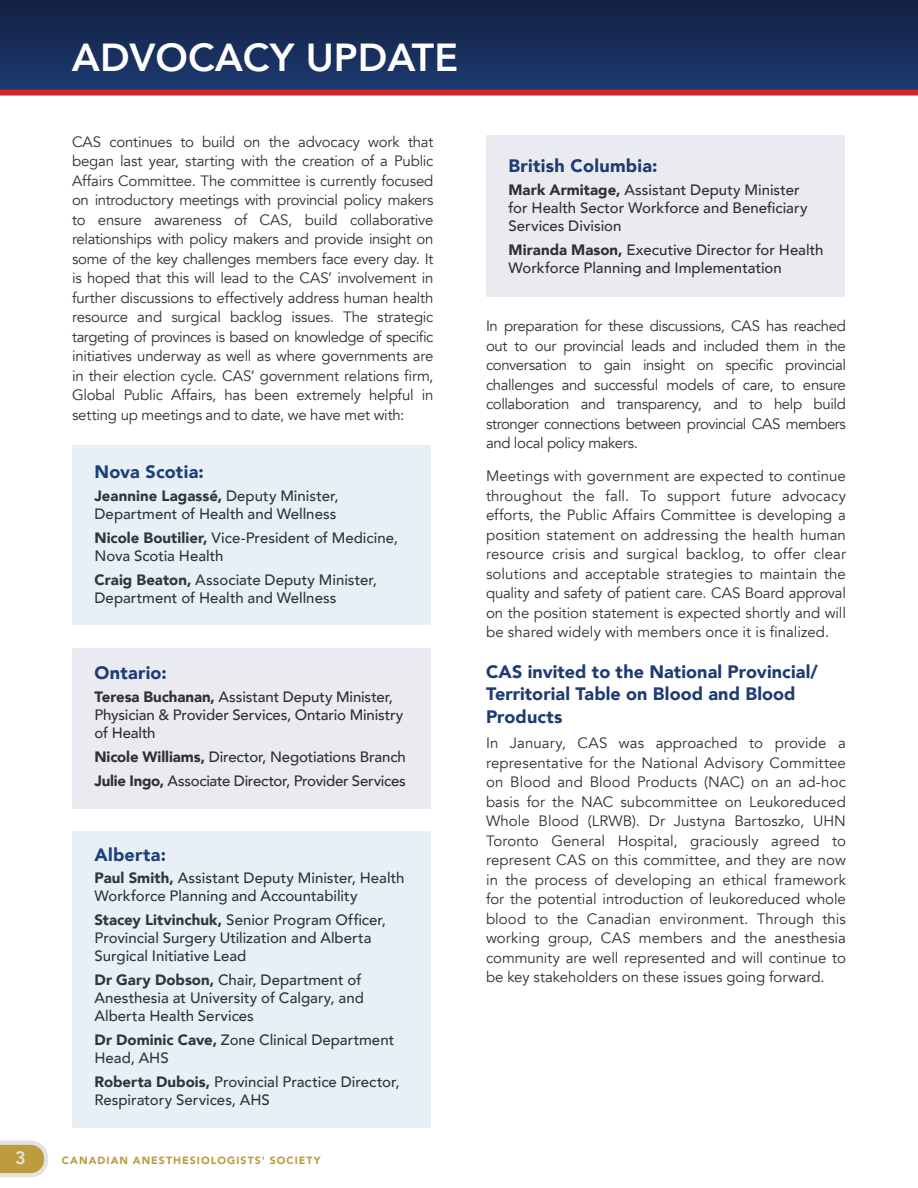
<style>
.page{position:relative;width:918px;height:1188px;background:#fff}
.page>*{position:absolute;margin:0;border:0;box-sizing:border-box;transform-origin:0 0}
.t1{font:800 39px "Avenir";color:#fff}
.t2{font:900 18px/22.5px "Avenir";letter-spacing:.005em;color:#1f3b73}
.t3{font:800 18px "Avenir";color:#e2e2e0}
.t4{font:15px/19.5px "Avenir";letter-spacing:-.01em;color:#312f30;text-align:justify}
.t5{font:500 15px/18px "Avenir";color:#312f30}
.t6{font:900 10.5px "Avenir";letter-spacing:.1em;color:#be9c3d}
.s1{font-weight:900}
</style>
<div class="page">
<svg style="left:0;top:1141px;width:48px;height:36px;background:#cbb473"></svg>
<div style="left:0;top:0;width:918px;height:91px;background:linear-gradient(to bottom,#112040,#1e3a72)"></div>
<div style="left:0;top:90px;width:918px;height:6px;background:#d1232a"></div>
<div style="left:73px;top:445px;width:358px;height:180px;background:#e8f0f6"></div>
<div style="left:73px;top:831px;width:358px;height:297px;background:#e8f0f6"></div>
<div style="left:73px;top:648px;width:358px;height:160px;background:#e9ebf1"></div>
<div style="left:486px;top:136px;width:358px;height:161px;background:#e9ebf1"></div>
<p class="t1" style="left:72px;top:27px;width:388px">ADVOCACY UPDATE</p>
<p class="t4" style="left:72px;top:132px;width:363px">CAS continues to build on the advocacy work that began last year, starting with the creation of a Public Affairs Committee. The committee is currently focused on introductory meetings with provincial policy makers to ensure awareness of CAS, build collaborative relationships with policy makers and provide insight on some of the key challenges members face every day. It is hoped that this will lead to the CAS’ involvement in further discussions to effectively address human health resource and surgical backlog issues. The strategic targeting of provinces is based on knowledge of specific initiatives underway as well as where governments are in their election cycle. CAS’ government relations firm, Global Public Affairs, has been extremely helpful in setting up meetings and to date, we have met with:</p>
<p class="t2" style="left:94px;top:460px;width:111px">Nova Scotia:</p>
<p class="t5" style="left:94px;top:486px;width:246px"><span class="s1">Jeannine Lagassé,</span> Deputy Minister,<br>Department of Health and Wellness</p>
<p class="t5" style="left:94px;top:528px;width:305px"><span class="s1">Nicole Boutilier,</span> Vice-President of Medicine,<br>Nova Scotia Health</p>
<p class="t5" style="left:94px;top:570px;width:284px"><span class="s1">Craig Beaton,</span> Associate Deputy Minister,<br>Department of Health and Wellness</p>
<p class="t2" style="left:94px;top:661px;width:74px">Ontario:</p>
<p class="t5" style="left:94px;top:687px;width:310px"><span class="s1">Teresa Buchanan,</span> Assistant Deputy Minister,<br>Physician &amp; Provider Services, Ontario Ministry of Health</p>
<p class="t5" style="left:94px;top:744px;width:313px;line-height:24px"><span class="s1">Nicole Williams,</span> Director, Negotiations Branch<br><span class="s1">Julie Ingo,</span> Associate Director, Provider Services</p>
<p class="t2" style="left:94px;top:843px;width:73px">Alberta:</p>
<p class="t5" style="left:94px;top:868px;width:311px"><span class="s1">Paul Smith,</span> Assistant Deputy Minister, Health<br>Workforce Planning and Accountability</p>
<p class="t5" style="left:94px;top:910px;width:293px"><span class="s1">Stacey Litvinchuk,</span> Senior Program Officer,<br>Provincial Surgery Utilization and Alberta<br>Surgical Initiative Lead</p>
<p class="t5" style="left:94px;top:970px;width:271px"><span class="s1">Dr Gary Dobson,</span> Chair, Department of<br>Anesthesia at University of Calgary, and<br>Alberta Health Services</p>
<p class="t5" style="left:94px;top:1030px;width:301px"><span class="s1">Dr Dominic Cave,</span> Zone Clinical Department<br>Head, AHS</p>
<p class="t5" style="left:94px;top:1072px;width:307px"><span class="s1">Roberta Dubois,</span> Provincial Practice Director,<br>Respiratory Services, AHS</p>
<p class="t3" style="left:15px;top:1144px;width:12px">3</p>
<p class="t6" style="left:62px;top:1152px;width:260px">CANADIAN ANESTHESIOLOGISTS' SOCIETY</p>
<p class="t2" style="left:508px;top:154px;width:151px">British Columbia:</p>
<p class="t5" style="left:508px;top:180px;width:301px"><span class="s1">Mark Armitage,</span> Assistant Deputy Minister for Health Sector Workforce and Beneficiary<br>Services Division</p>
<p class="t5" style="left:508px;top:240px;width:317px"><span class="s1">Miranda Mason,</span> Executive Director for Health<br>Workforce Planning and Implementation</p>
<p class="t4" style="left:486px;top:317px;width:361px">In preparation for these discussions, CAS has reached out to our provincial leads and included them in the conversation to gain insight on specific provincial challenges and successful models of care, to ensure collaboration and transparency, and to help build stronger connections between provincial CAS members and local policy makers.</p>
<p class="t4" style="left:486px;top:467px;width:362px">Meetings with government are expected to continue throughout the fall. To support future advocacy efforts, the Public Affairs Committee is developing a position statement on addressing the health human resource crisis and surgical backlog, to offer clear solutions and acceptable strategies to maintain the quality and safety of patient care. CAS Board approval on the position statement is expected shortly and will be shared widely with members once it is finalized.</p>
<p class="t2" style="left:486px;top:660px;width:333px">CAS invited to the National Provincial/<br>Territorial Table on Blood and Blood<br>Products</p>
<p class="t4" style="left:486px;top:734px;width:361px">In January, CAS was approached to provide a representative for the National Advisory Committee on Blood and Blood Products (NAC) on an ad-hoc basis for the NAC subcommittee on Leukoreduced Whole Blood (LRWB). Dr Justyna Bartoszko, UHN Toronto General Hospital, graciously agreed to represent CAS on this committee, and they are now in the process of developing an ethical framework for the potential introduction of leukoreduced whole blood to the Canadian environment. Through this working group, CAS members and the anesthesia community are well represented and will continue to be key stakeholders on these issues going forward.</p>
</div>
